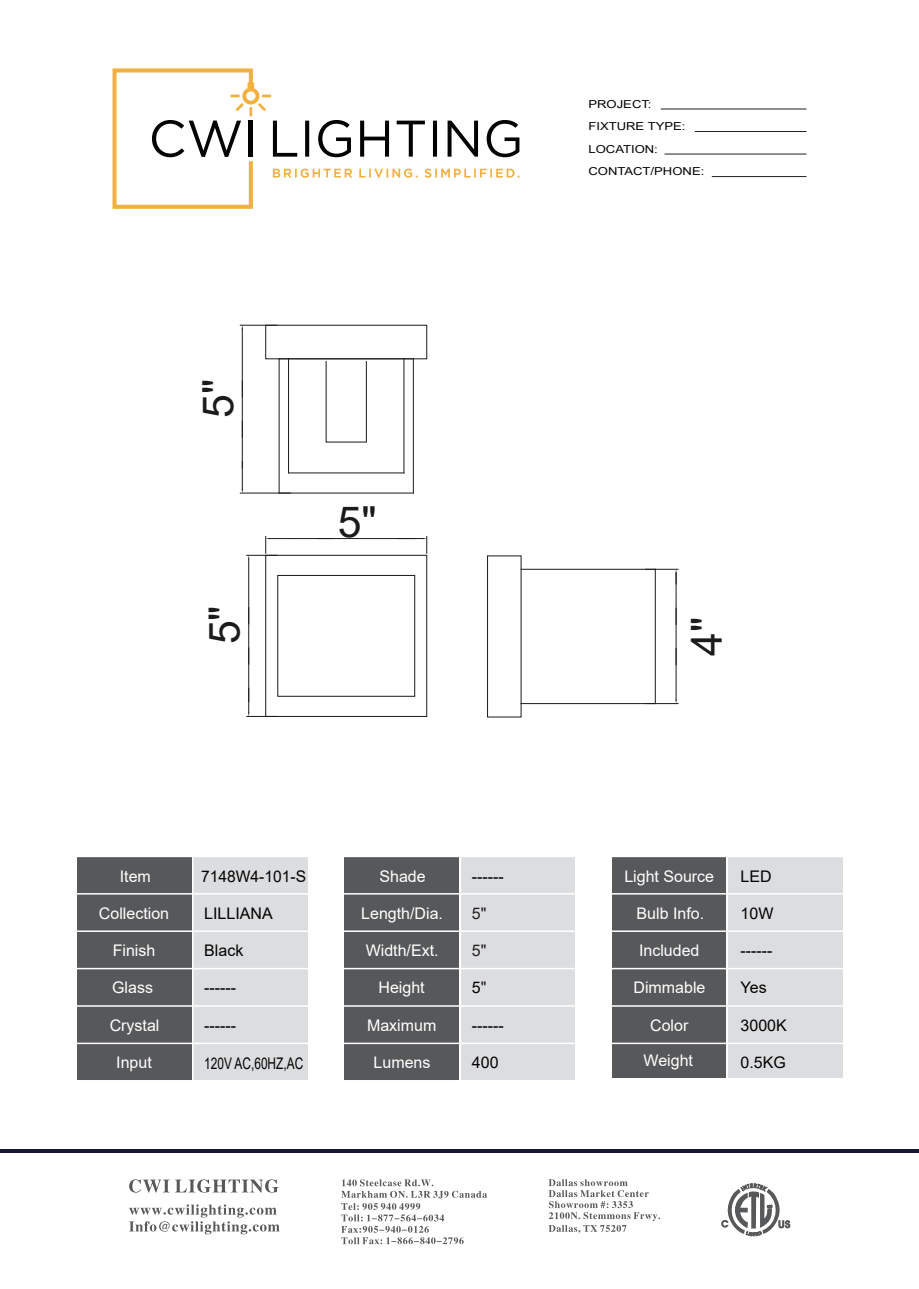
<style>
.page{position:relative;width:919px;height:1289px;background:#fff}
.page>*{position:absolute;margin:0;border:0;box-sizing:border-box;transform-origin:0 0}
.t1{font:42.75px "Arial";color:#1b1b1a}
.t2{font:16.05px "Arial";color:#fff}
.t3{font:16.05px "Arial";color:#030303}
.t4{font:16.05px "Arial";color:#030303;scale:.74 1}
.t5{font:16.05px "Arial";color:#231f20}
.t6{font:10.95px/22.4px "Arial";color:#030303;scale:1.19 1}
.s1{color:#231f20}
</style>
<div class="page">
<hr style="left:0;top:1149px;width:918px;height:4px;background:#171836">
<svg style="left:721px;top:1183px;width:69px;height:53px"></svg>
<svg style="left:341px;top:1179px;width:146px;height:65px"></svg>
<svg style="left:548px;top:1179px;width:112px;height:54px"></svg>
<svg style="left:129px;top:1179px;width:149px;height:13px"></svg>
<svg style="left:129px;top:1204px;width:150px;height:30px"></svg>
<div style="left:611px;top:856px;width:115px;height:221px;background:#57585a"></div>
<div style="left:77px;top:856px;width:114px;height:224px;background:#57585a"></div>
<div style="left:344px;top:856px;width:115px;height:224px;background:#57585a"></div>
<div style="left:728px;top:856px;width:114px;height:221px;background:#dcdddf"></div>
<div style="left:193px;top:856px;width:115px;height:224px;background:#dcdddf"></div>
<div style="left:460px;top:856px;width:115px;height:224px;background:#dcdddf"></div>
<hr style="left:76px;top:930px;width:767px;height:1px;background:#fff">
<hr style="left:76px;top:855px;width:767px;height:2px;background:#fff">
<hr style="left:76px;top:893px;width:767px;height:1px;background:#fff">
<hr style="left:76px;top:967px;width:767px;height:2px;background:#fff">
<hr style="left:76px;top:1005px;width:767px;height:1px;background:#fff">
<hr style="left:76px;top:1042px;width:767px;height:2px;background:#fff">
<hr style="left:76px;top:1079px;width:767px;height:2px;background:#fff">
<hr style="left:459px;top:840px;width:2px;height:240px;background:#fff">
<div style="left:265px;top:555px;width:162px;height:161px;border:1px solid #1b1b1a"></div>
<hr style="left:279px;top:492px;width:134px;height:1px;background:#1b1b1a">
<hr style="left:288px;top:472px;width:116px;height:1px;background:#1b1b1a">
<hr style="left:413px;top:359px;width:1px;height:134px;background:#1b1b1a">
<hr style="left:279px;top:358px;width:134px;height:1px;background:#1b1b1a">
<hr style="left:279px;top:359px;width:1px;height:134px;background:#1b1b1a">
<hr style="left:288px;top:359px;width:1px;height:114px;background:#1b1b1a">
<hr style="left:403px;top:359px;width:1px;height:114px;background:#1b1b1a">
<hr style="left:655px;top:569px;width:1px;height:134px;background:#1b1b1a">
<hr style="left:521px;top:569px;width:134px;height:1px;background:#1b1b1a">
<hr style="left:521px;top:703px;width:134px;height:1px;background:#1b1b1a">
<div style="left:487px;top:555px;width:34px;height:162px;border:1px solid #1b1b1a"></div>
<div style="left:277px;top:575px;width:138px;height:121px;border:1px solid #1b1b1a"></div>
<hr style="left:247px;top:555px;width:30px;height:1px;background:#1b1b1a">
<hr style="left:247px;top:716px;width:30px;height:1px;background:#1b1b1a">
<hr style="left:248px;top:559px;width:1px;height:142px;background:#1b1b1a">
<svg style="left:248px;top:607px;width:1px;height:16px"></svg>
<svg style="left:248px;top:648px;width:1px;height:16px"></svg>
<svg style="left:248px;top:688px;width:1px;height:28px"></svg>
<hr style="left:294px;top:538px;width:120px;height:1px;background:#1b1b1a">
<svg style="left:265px;top:536px;width:29px;height:17px"></svg>
<svg style="left:398px;top:536px;width:29px;height:17px"></svg>
<hr style="left:645px;top:569px;width:33px;height:1px;background:#1b1b1a">
<hr style="left:645px;top:703px;width:33px;height:1px;background:#1b1b1a">
<hr style="left:675px;top:573px;width:1px;height:126px;background:#1b1b1a">
<svg style="left:675px;top:569px;width:1px;height:15px"></svg>
<hr style="left:240px;top:325px;width:37px;height:1px;background:#1b1b1a">
<hr style="left:240px;top:492px;width:50px;height:1px;background:#1b1b1a">
<hr style="left:242px;top:329px;width:1px;height:139px;background:#1b1b1a">
<svg style="left:241px;top:461px;width:2px;height:32px"></svg>
<div style="left:326px;top:361px;width:41px;height:81px;border:1px solid #1b1b1a"></div>
<hr style="left:660px;top:109px;width:146px;height:1px;background:#231f20">
<hr style="left:694px;top:131px;width:112px;height:1px;background:#231f20">
<hr style="left:664px;top:154px;width:142px;height:1px;background:#231f20">
<hr style="left:711px;top:176px;width:95px;height:1px;background:#231f20">
<svg style="left:112px;top:68px;width:407px;height:141px"></svg>
<h1 class="t1" style="left:188px;top:417px;width:41px;rotate:-90deg">5"</h1>
<h1 class="t1" style="left:195px;top:644px;width:41px;rotate:-90deg">5"</h1>
<h1 class="t1" style="left:338px;top:493px;width:41px">5"</h1>
<p class="t6" style="left:588px;top:93px;width:99px">PROJECT:<br>FIXTURE TYPE:<br>LOCATION:<br>CONTACT/PHONE:</p>
<h1 class="t1" style="left:677px;top:656px;width:41px;rotate:-90deg">4"</h1>
<p class="t2" style="left:120px;top:865px;width:33px">Item</p>
<p class="t2" style="left:99px;top:902px;width:72px">Collection</p>
<p class="t2" style="left:113px;top:939px;width:44px">Finish</p>
<p class="t2" style="left:112px;top:976px;width:42px">Glass</p>
<p class="t2" style="left:110px;top:1013px;width:51px">Crystal</p>
<p class="t2" style="left:116px;top:1050px;width:37px">Input</p>
<p class="t3" style="left:201px;top:865px;width:106px">7148W4-101-S</p>
<p class="t3" style="left:204px;top:902px;width:70px">LILLIANA</p>
<p class="t3" style="left:204px;top:939px;width:41px">Black</p>
<p class="t3" style="left:204px;top:976px;width:33px">------</p>
<p class="t3" style="left:204px;top:1013px;width:33px">------</p>
<p class="t4" style="left:204px;top:1052px;width:135px">120V AC,60HZ,AC</p>
<p class="t2" style="left:379px;top:865px;width:48px">Shade</p>
<p class="t2" style="left:361px;top:902px;width:83px">Length/Dia.</p>
<p class="t2" style="left:365px;top:939px;width:74px">Width/Ext.</p>
<p class="t2" style="left:378px;top:976px;width:48px">Height</p>
<p class="t2" style="left:367px;top:1013px;width:71px">Maximum</p>
<p class="t2" style="left:373px;top:1050px;width:58px">Lumens</p>
<p class="t3" style="left:472px;top:865px;width:33px">------</p>
<p class="t5" style="left:472px;top:902px;width:16px">5"</p>
<p class="t5" style="left:472px;top:939px;width:16px">5"</p>
<p class="t3" style="left:472px;top:976px;width:16px">5<span class="s1">"</span></p>
<p class="t3" style="left:472px;top:1013px;width:33px">------</p>
<p class="t3" style="left:472px;top:1050px;width:28px">400</p>
<p class="t2" style="left:624px;top:865px;width:91px">Light Source</p>
<p class="t2" style="left:636px;top:902px;width:69px">Bulb Info.</p>
<p class="t2" style="left:639px;top:939px;width:62px">Included</p>
<p class="t2" style="left:633px;top:976px;width:73px">Dimmable</p>
<p class="t2" style="left:650px;top:1013px;width:40px">Color</p>
<p class="t2" style="left:643px;top:1049px;width:51px">Weight</p>
<p class="t3" style="left:740px;top:865px;width:33px">LED</p>
<p class="t3" style="left:740px;top:902px;width:34px">10W</p>
<p class="t3" style="left:740px;top:939px;width:33px">------</p>
<p class="t3" style="left:740px;top:976px;width:28px">Yes</p>
<p class="t3" style="left:740px;top:1013px;width:48px">3000K</p>
<p class="t3" style="left:740px;top:1050px;width:47px">0.5KG</p>
</div>
